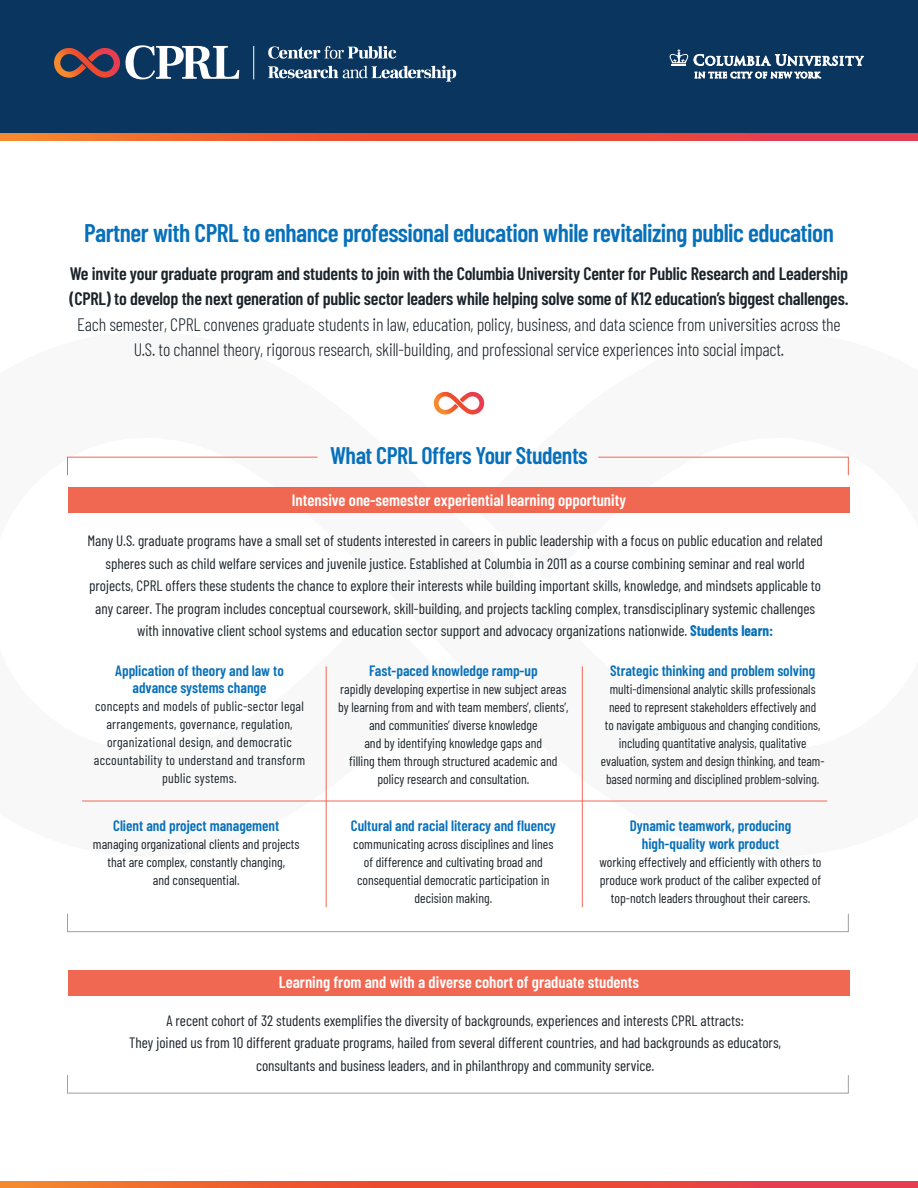
<style>
.page{position:relative;width:918px;height:1188px;background:#fff}
.page>*{position:absolute;margin:0;border:0;box-sizing:border-box;transform-origin:0 0}
.Profile_Pragraph{font:600 25.5px "Barlow Condensed";letter-spacing:-.02em;color:#0770ba}
.Profile_Pragraph-2{font:600 24px "Barlow Condensed";letter-spacing:-.02em;color:#0770ba}
.Pullquote{font:300 18px/25.5px "Barlow Condensed";letter-spacing:-.01em;color:#1b242b;text-align:center}
.Pullquote-2{font:600 16.5px "Barlow Condensed";color:#fff}
.Pullquote-3{font:15px/22.5px "Barlow Condensed";color:#1b242b;text-align:center}
.t1{font:600 15px/17.1px "Barlow Condensed";color:#0770ba;text-align:center}
.t2{font:13.5px/18px "Barlow Condensed";color:#1b242b;text-align:center}
.t3{font:13.5px/18px "Barlow Condensed";letter-spacing:.02em;color:#1b242b;text-align:center}
.s1{font-weight:600}
.s2{font-weight:700;color:#0770ba}
</style>
<div class="page">
<div style="left:68px;top:487px;width:782px;height:26px;background:#f06852"></div>
<hr style="left:82px;top:801px;width:745px;height:1px;background:#f06852">
<div style="left:68px;top:970px;width:782px;height:26px;background:#f06852"></div>
<svg style="left:67px;top:456px;width:251px;height:20px"></svg>
<svg style="left:598px;top:456px;width:251px;height:20px"></svg>
<svg style="left:67px;top:1075px;width:782px;height:19px"></svg>
<svg style="left:67px;top:913px;width:782px;height:19px"></svg>
<hr style="left:326px;top:666px;width:1px;height:241px;background:#f06852">
<hr style="left:582px;top:666px;width:1px;height:241px;background:#f06852">
<svg style="left:434px;top:392px;width:50px;height:23px"></svg>
<div style="left:0;top:0;width:918px;height:139px;background:#0a355e"></div>
<svg style="left:0;top:134px;width:918px;height:6px;background:#ec5337"></svg>
<svg style="left:54px;top:45px;width:185px;height:34px"></svg>
<hr style="left:253px;top:46px;width:1px;height:33px;background:#fff">
<svg style="left:268px;top:46px;width:128px;height:13px"></svg>
<svg style="left:268px;top:66px;width:188px;height:16px"></svg>
<svg style="left:695px;top:72px;width:126px;height:6px"></svg>
<svg style="left:670px;top:49px;width:194px;height:17px"></svg>
<svg style="left:0;top:1181px;width:918px;height:7px;background:#ec5337"></svg>
<p class="Profile_Pragraph" style="left:84px;top:214px;width:751px">Partner with CPRL to enhance professional education while revitalizing public education</p>
<p class="Pullquote" style="left:70px;top:259px;width:780px"><span class="s1">We invite your graduate program and students to join with the Columbia University Center for Public Research and Leadership (CPRL) to develop the next generation of public sector leaders while helping solve some of K12 education’s biggest challenges.<br></span>Each semester, CPRL convenes graduate students in law, education, policy, business, and data science from universities across the U.S. to channel theory, rigorous research, skill-building, and professional service experiences into social impact.</p>
<p class="Profile_Pragraph-2" style="left:330px;top:438px;width:259px">What CPRL Offers Your Students</p>
<p class="Pullquote-2" style="left:292px;top:488px;width:336px">Intensive one-semester experiential learning opportunity</p>
<p class="Pullquote-3" style="left:87px;top:529px;width:737px">Many U.S. graduate programs have a small set of students interested in careers in public leadership with a focus on public education and related spheres such as child welfare services and juvenile justice. Established at Columbia in 2011 as a course combining seminar and real world projects, CPRL offers these students the chance to explore their interests while building important skills, knowledge, and mindsets applicable to any career. The program includes conceptual coursework, skill-building, and projects tackling complex, transdisciplinary systemic challenges with innovative client school systems and education sector support and advocacy organizations nationwide. <span class="s2">Students learn:</span></p>
<p class="t1" style="left:115px;top:661px;width:170px">Application of theory and law to advance systems change</p>
<p class="t3" style="left:94px;top:696px;width:213px">concepts and models of public-sector legal arrangements, governance, regulation, organizational design, and democratic accountability to understand and transform public systems.</p>
<p class="t1" style="left:113px;top:817px;width:168px">Client and project management</p>
<p class="t2" style="left:93px;top:835px;width:208px">managing organizational clients and projects that are complex, constantly changing,<br>and consequential.</p>
<p class="t1" style="left:369px;top:661px;width:170px">Fast-paced knowledge ramp-up</p>
<p class="t2" style="left:338px;top:679px;width:232px">rapidly developing expertise in new subject areas by learning from and with team members’, clients’, and communities’ diverse knowledge<br>and by identifying knowledge gaps and<br>filling them through structured academic and policy research and consultation.</p>
<p class="t1" style="left:351px;top:817px;width:206px">Cultural and racial literacy and fluency</p>
<p class="t2" style="left:353px;top:835px;width:202px">communicating across disciplines and lines of difference and cultivating broad and consequential democratic participation in decision making.</p>
<p class="t1" style="left:610px;top:661px;width:207px">Strategic thinking and problem solving</p>
<p class="t2" style="left:601px;top:679px;width:225px">multi-dimensional analytic skills professionals need to represent stakeholders effectively and<br>to navigate ambiguous and changing conditions, including quantitative analysis, qualitative evaluation, system and design thinking, and team&shy;based norming and disciplined problem-solving.</p>
<p class="t1" style="left:630px;top:817px;width:163px">Dynamic teamwork, producing high-quality work product</p>
<p class="t2" style="left:600px;top:852px;width:224px">working effectively and efficiently with others to produce work product of the caliber expected of top-notch leaders throughout their careers.</p>
<p class="Pullquote-2" style="left:279px;top:971px;width:362px">Learning from and with a diverse cohort of graduate students</p>
<p class="Pullquote-3" style="left:129px;top:1008px;width:654px">A recent cohort of 32 students exemplifies the diversity of backgrounds, experiences and interests CPRL attracts:<br>They joined us from 10 different graduate programs, hailed from several different countries, and had backgrounds as educators, consultants and business leaders, and in philanthropy and community service.</p>
</div>
